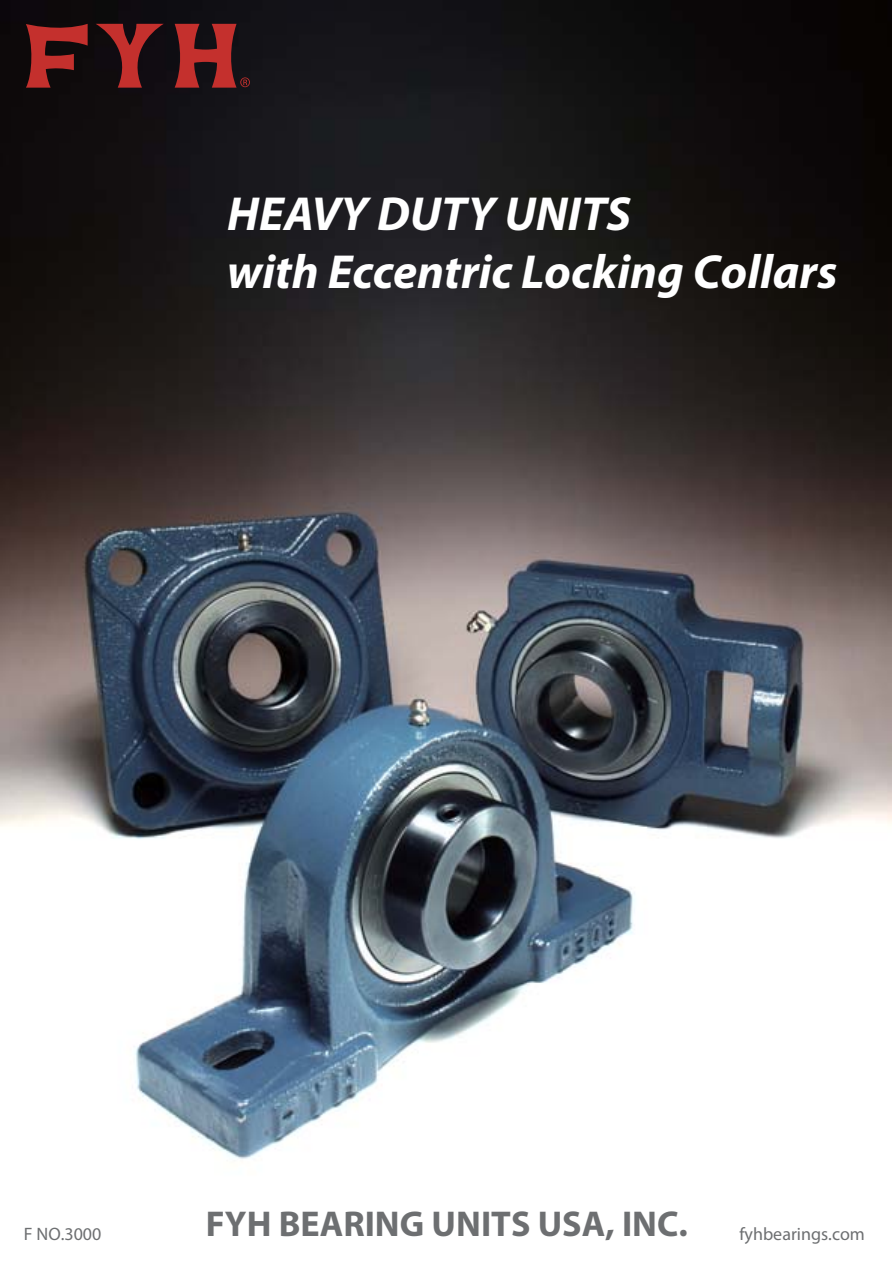
<style>
.page{position:relative;width:893px;height:1263px;background:#fff}
.page>*{position:absolute;margin:0;border:0;box-sizing:border-box;transform-origin:0 0}
.t1{font:italic 700 48px/57.6px "Myriad Pro";color:#fff}
.t2{font:700 36px "Myriad Pro";color:#6d6f71}
.t3{font:18px "Myriad Pro";color:#6d6f71}
</style>
<div class="page">
<img style="left:0;top:0;width:891px;height:1159px">
<svg style="left:26px;top:24px;width:224px;height:64px;background:#5c1b1c"></svg>
<p class="t1" style="left:227px;top:185px;width:611px">HEAVY DUTY UNITS<br>with Eccentric Locking Collars</p>
<p class="t3" style="left:24px;top:1223px;width:79px">F NO.3000</p>
<p class="t2" style="left:206px;top:1202px;width:483px">FYH BEARING UNITS USA, INC.</p>
<p class="t3" style="left:739px;top:1223px;width:127px">fyhbearings.com</p>
</div>
